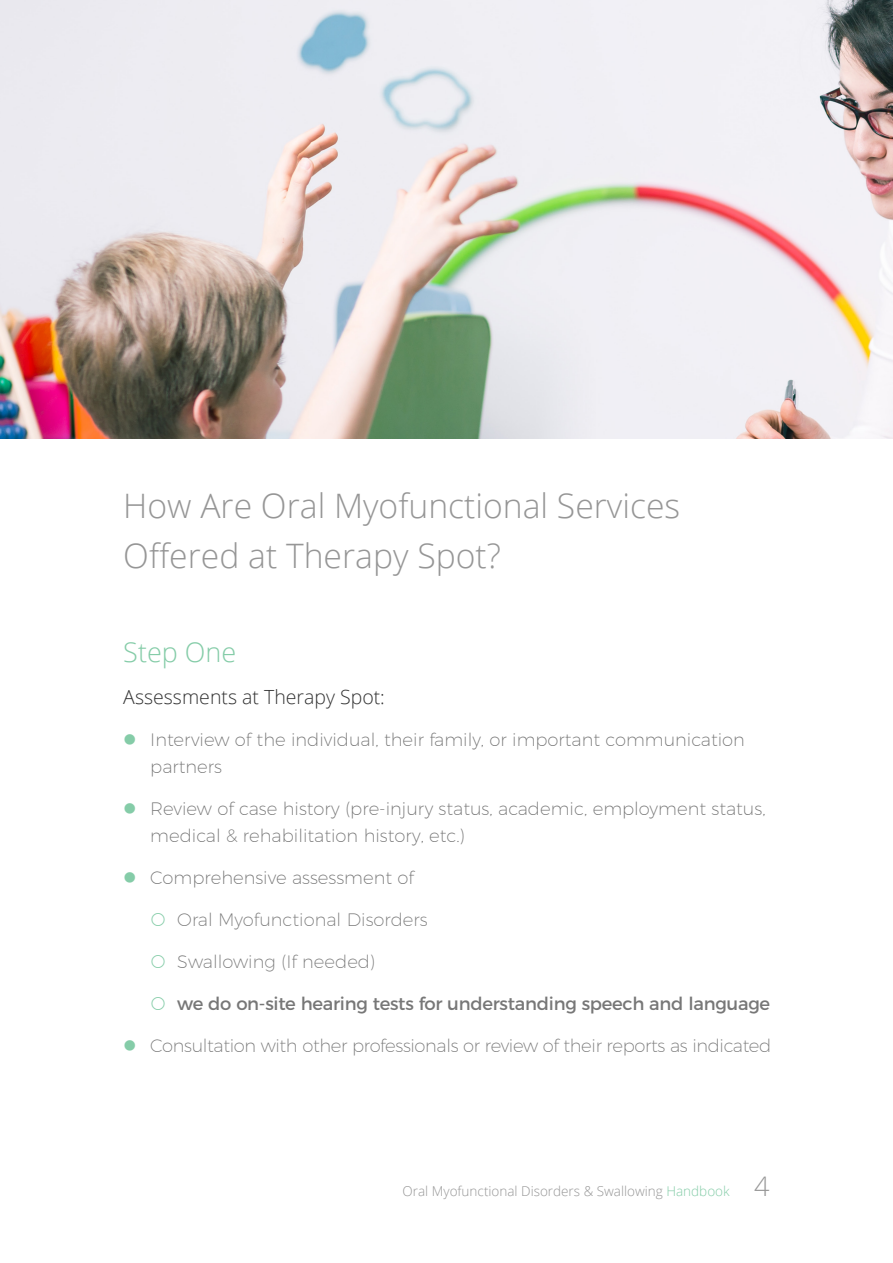
<style>
.page{position:relative;width:893px;height:1263px;background:#fff}
.page>*{position:absolute;margin:0;border:0;box-sizing:border-box;transform-origin:0 0}
.text{font:300 33.75px/49.5px "Open Sans";color:#969696}
.steps_title{font:300 27px "Open Sans";color:#85cca8}
.sub_sub_title{font:300 19.5px "Open Sans";color:#333}
.t1{font:200 18px/27px "Montserrat";color:#727272}
.t2{font:200 18px "Montserrat";letter-spacing:-.02em;color:#777}
.t3{font:18px "Montserrat";letter-spacing:-.015em;color:#777}
.t4{font:200 18px "Montserrat";color:#777}
.t5{font:300 13.5px "Open Sans";color:#969696}
.s1{color:#85cca8}
.s2{font-size:27px}
</style>
<div class="page">
<img style="left:0;top:0;width:893px;height:438px">
<p class="text" style="left:123px;top:480px;width:558px">How Are Oral Myofunctional Services<br>Offered at Therapy Spot?</p>
<p class="steps_title" style="left:123px;top:634px;width:115px">Step One</p>
<p class="sub_sub_title" style="left:123px;top:684px;width:263px">Assessments at Therapy Spot:</p>
<p class="t1" style="left:150px;top:725px;width:596px">Interview of the individual, their family, or important communication partners</p>
<p class="t1" style="left:150px;top:794px;width:617px">Review of case history (pre-injury status, academic, employment status, medical &amp; rehabilitation history, etc.)</p>
<p class="t1" style="left:150px;top:863px;width:265px">Comprehensive assessment of</p>
<p class="t4" style="left:177px;top:906px;width:252px">Oral Myofunctional Disorders</p>
<p class="t4" style="left:177px;top:948px;width:199px">Swallowing (If needed)</p>
<p class="t3" style="left:177px;top:989px;width:594px">we do on-site hearing tests for understanding speech and language</p>
<p class="t2" style="left:150px;top:1032px;width:622px">Consultation with other professionals or review of their reports as indicated</p>
<p class="t5" style="left:403px;top:1182px;width:369px">Oral Myofunctional Disorders &amp; Swallowing <span class="s1">Handbook</span> <span class="s2">4</span></p>
</div>
